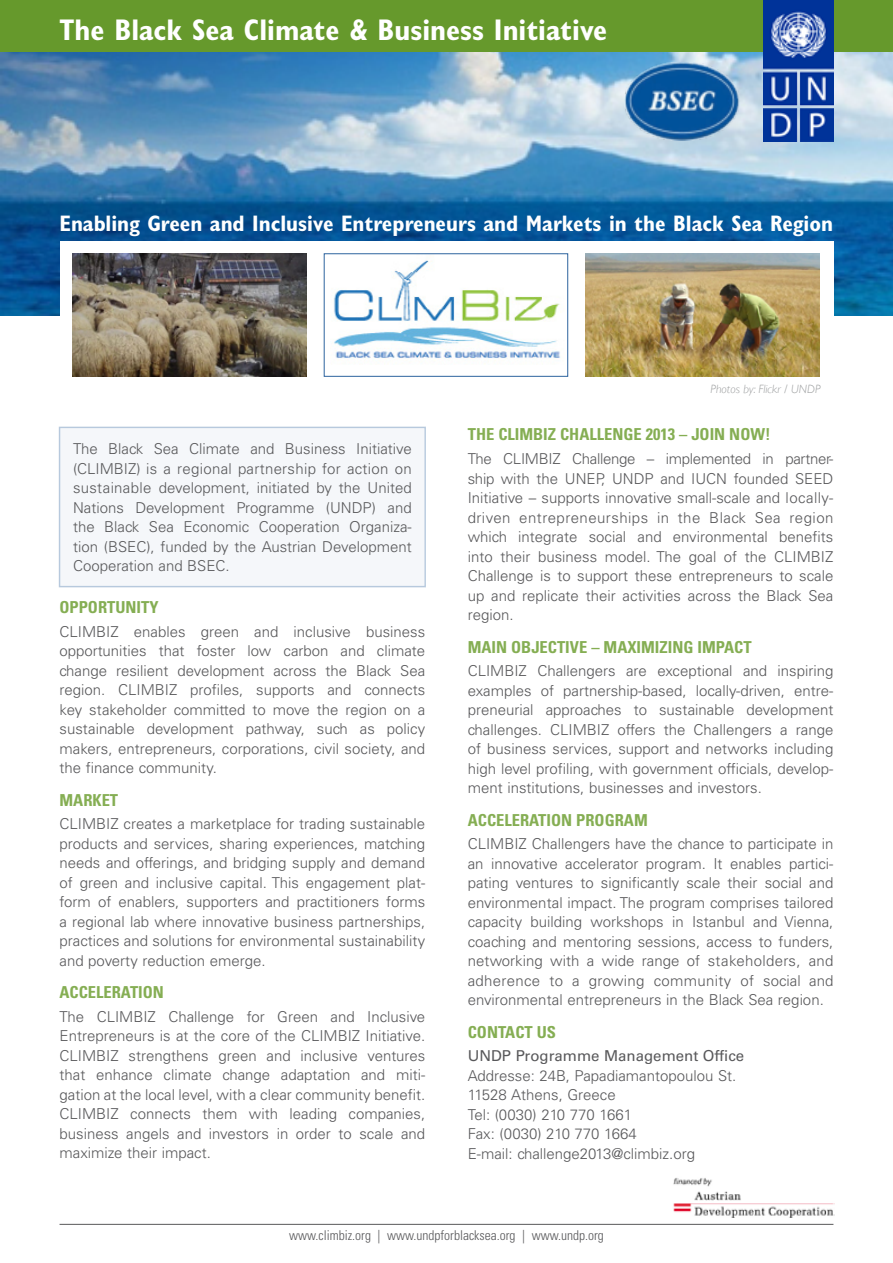
<style>
.page{position:relative;width:893px;height:1263px;background:#fff}
.page>*{position:absolute;margin:0;border:0;box-sizing:border-box;transform-origin:0 0}
.t1{font:700 condensed 30px "Gill Sans";color:#fff}
.t2{font:700 condensed 22.5px "Gill Sans";color:#fff}
.unterüberschrift{font:700 condensed 16.5px "Univers";color:#85ae53}
.fließ{font:300 15px/19.5px "Univers";color:#58585a;text-align:justify}
.fließ-2{font:15px "Univers";color:#58585a}
.fließ-3{font:300 condensed 13.5px "Univers";color:#58585a}
.unterüberschrift-2{font:italic 300 12px "Gill Sans";color:#9a9c9d}
</style>
<div class="page">
<div style="left:0;top:0;width:893px;height:53px;background:#66992c"></div>
<img style="left:0;top:53px;width:893px;height:263px">
<div style="left:60px;top:241px;width:773px;height:159px;background:#fff"></div>
<img style="left:334px;top:260px;width:227px;height:99px">
<div style="left:324px;top:253px;width:244px;height:124px;border:1px solid #2d639e"></div>
<img style="left:72px;top:253px;width:234px;height:124px">
<img style="left:586px;top:253px;width:234px;height:124px">
<hr style="left:60px;top:1224px;width:773px;height:1px;background:#58585a">
<div style="left:60px;top:427px;width:365px;height:160px;background:#f5f7fa"></div>
<img style="left:764px;top:0;width:69px;height:141px">
<img style="left:624px;top:63px;width:116px;height:78px">
<img style="left:673px;top:1178px;width:161px;height:39px">
<p class="t1" style="left:60px;top:12px;width:549px">The Black Sea Climate &amp; Business Initiative</p>
<p class="t2" style="left:60px;top:210px;width:775px">Enabling Green and Inclusive Entrepreneurs and Markets in the Black Sea Region</p>
<p class="fließ" style="left:73px;top:439px;width:340px">The Black Sea Climate and Business Initiative (CLIMBIZ) is a regional partnership for action on sustainable development, initiated by the United Nations Development Programme (UNDP) and the Black Sea Economic Cooperation Organiza&shy;tion (BSEC), funded by the Austrian Development Cooperation and BSEC.</p>
<p class="unterüberschrift" style="left:60px;top:597px;width:101px">OPPORTUNITY</p>
<p class="fließ" style="left:60px;top:622px;width:367px">CLIMBIZ enables green and inclusive business opportunities that foster low carbon and climate change resilient development across the Black Sea region. CLIMBIZ profiles, supports and connects key stakeholder committed to move the region on a sustainable development pathway, such as policy makers, entrepreneurs, corporations, civil society, and the finance community.</p>
<p class="unterüberschrift" style="left:60px;top:790px;width:60px">MARKET</p>
<p class="fließ" style="left:60px;top:814px;width:367px">CLIMBIZ creates a marketplace for trading sustainable products and services, sharing experiences, matching needs and offerings, and bridging supply and demand of green and inclusive capital. This engagement plat&shy;form of enablers, supporters and practitioners forms a regional lab where innovative business partnerships, practices and solutions for environmental sustainability and poverty reduction emerge.</p>
<p class="unterüberschrift" style="left:60px;top:982px;width:106px">ACCELERATION</p>
<p class="fließ" style="left:60px;top:1007px;width:367px">The CLIMBIZ Challenge for Green and Inclusive Entrepreneurs is at the core of the CLIMBIZ Initiative.<br>CLIMBIZ strengthens green and inclusive ventures that enhance climate change adaptation and miti&shy;gation at the local level, with a clear community benefit.<br>CLIMBIZ connects them with leading companies, business angels and investors in order to scale and maximize their impact.</p>
<p class="unterüberschrift-2" style="left:710px;top:382px;width:112px">Photos by: Flickr / UNDP</p>
<p class="unterüberschrift" style="left:468px;top:424px;width:304px">THE CLIMBIZ CHALLENGE 2013 – JOIN NOW!</p>
<p class="fließ" style="left:468px;top:449px;width:367px">The CLIMBIZ Challenge – implemented in partner&shy;ship with the UNEP, UNDP and IUCN founded SEED Initiative – supports innovative small-scale and locally&shy;driven entrepreneurships in the Black Sea region which integrate social and environmental benefits into their business model. The goal of the CLIMBIZ Challenge is to support these entrepreneurs to scale up and replicate their activities across the Black Sea region.</p>
<p class="unterüberschrift" style="left:468px;top:636px;width:285px">MAIN OBJECTIVE – MAXIMIZING IMPACT</p>
<p class="fließ" style="left:468px;top:661px;width:367px">CLIMBIZ Challengers are exceptional and inspiring examples of partnership-based, locally-driven, entre&shy;preneurial approaches to sustainable development challenges. CLIMBIZ offers the Challengers a range of business services, support and networks including high level profiling, with government officials, develop&shy;ment institutions, businesses and investors.</p>
<p class="unterüberschrift" style="left:468px;top:809px;width:181px">ACCELERATION PROGRAM</p>
<p class="fließ" style="left:468px;top:834px;width:367px">CLIMBIZ Challengers have the chance to participate in an innovative accelerator program. It enables partici&shy;pating ventures to significantly scale their social and environmental impact. The program comprises tailored capacity building workshops in Istanbul and Vienna, coaching and mentoring sessions, access to funders, networking with a wide range of stakeholders, and adherence to a growing community of social and environmental entrepreneurs in the Black Sea region.</p>
<p class="unterüberschrift" style="left:468px;top:1021px;width:90px">CONTACT US</p>
<p class="fließ-2" style="left:468px;top:1047px;width:278px">UNDP Programme Management Office</p>
<p class="fließ" style="left:468px;top:1066px;width:270px">Addresse: 24B, Papadiamantopoulou St.</p>
<p class="fließ" style="left:468px;top:1085px;width:150px">11528 Athens, Greece</p>
<p class="fließ" style="left:468px;top:1105px;width:166px">Tel: (0030) 210 770 1661</p>
<p class="fließ" style="left:468px;top:1124px;width:171px">Fax: (0030) 210 770 1664</p>
<p class="fließ" style="left:468px;top:1144px;width:229px">E-mail: challenge2013@climbiz.org</p>
<p class="fließ-3" style="left:289px;top:1227px;width:316px">www.climbiz.org | www.undpforblacksea.org | www.undp.org</p>
</div>
